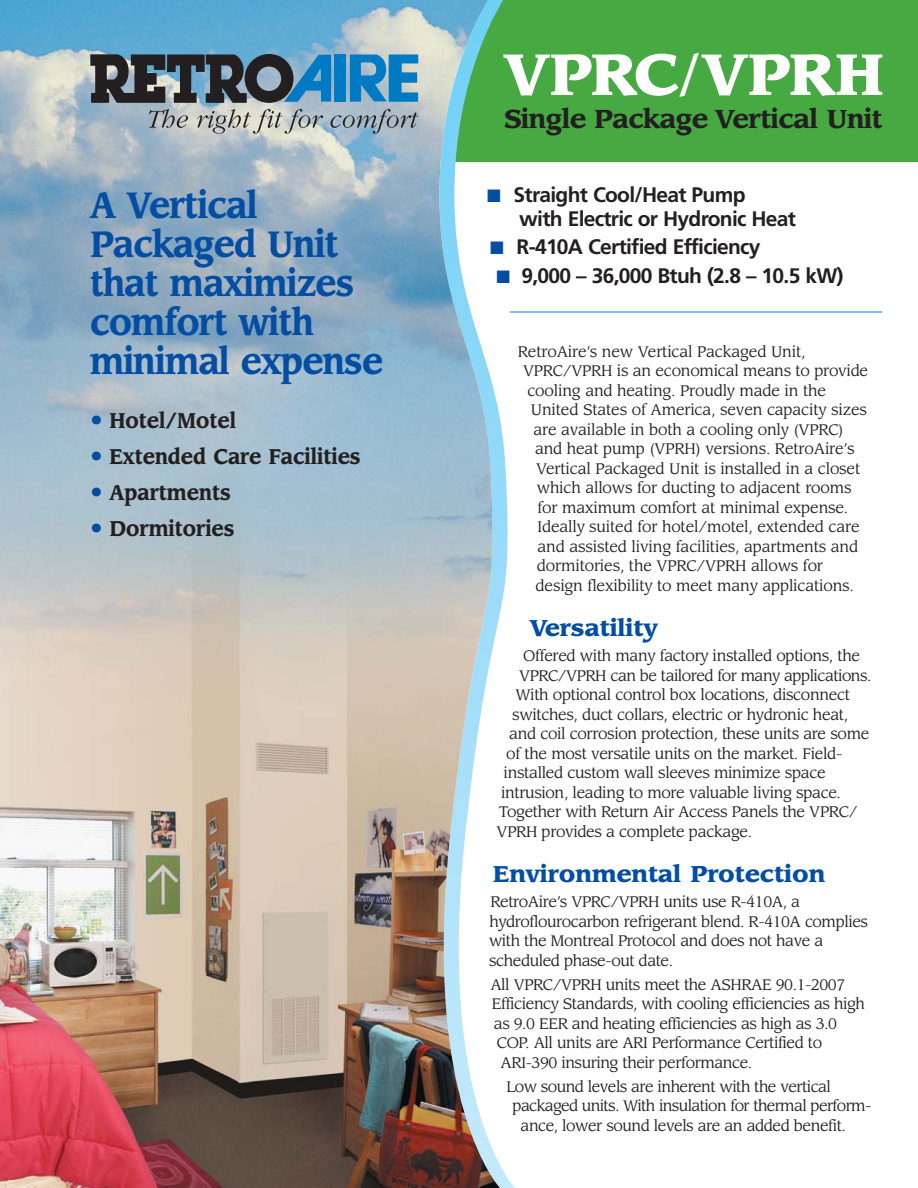
<style>
.page{position:relative;width:918px;height:1188px;background:#fff}
.page>*{position:absolute;margin:0;border:0;box-sizing:border-box;transform-origin:0 0}
.t1{font:900 57px "Leawood";letter-spacing:-.01em;color:#fff}
.t2{font:700 36px/39px "Leawood";letter-spacing:-.02em;color:#034ea2;scale:.9 1}
.t3{font:700 25.5px "Leawood";letter-spacing:-.02em;color:#231f20}
.t4{font:900 22.5px "Leawood";color:#034ea2}
.t5{font:700 21px/24px "Frutiger";letter-spacing:-.035em;color:#231f20}
.t6{font:700 21px "Leawood";color:#231f20;scale:.9 1}
.t7{font:15px/19.5px "Leawood";letter-spacing:-.025em;color:#231f20}
.s1{font-size:25.5px;color:#034ea2}
.s2{font-weight:700}
.s3{color:#034ea2}
</style>
<div class="page">
<div style="left:0;top:0;width:918px;height:162px;background:#47a942"></div>
<hr style="left:510px;top:312px;width:372px;height:1px;background:#0079c1">
<img style="left:0;top:0;width:512px;height:1188px">
<img style="left:422px;top:0;width:78px;height:1188px">
<svg style="left:149px;top:109px;width:39px;height:19px"></svg>
<svg style="left:197px;top:109px;width:126px;height:25px;background:#b5b8b3"></svg>
<svg style="left:330px;top:109px;width:88px;height:25px;background:#93a3b0"></svg>
<div style="left:335px;top:55px;width:11px;height:47px;background:#007ac2"></div>
<svg style="left:90px;top:54px;width:241px;height:49px;background:#485d6a"></svg>
<svg style="left:350px;top:55px;width:68px;height:47px;background:#3690c4"></svg>
<h2 class="t2" style="left:90px;top:189px;width:327px">A Vertical<br>Packaged Unit that maximizes comfort with minimal expense</h2>
<h3 class="t6" style="left:90px;top:411px;width:164px"><span class="s1">•</span> Hotel/Motel</h3>
<h3 class="t6" style="left:90px;top:447px;width:302px"><span class="s1">•</span> Extended Care Facilities</h3>
<h3 class="t6" style="left:90px;top:483px;width:158px"><span class="s1">•</span> Apartments</h3>
<h3 class="t6" style="left:90px;top:519px;width:162px"><span class="s1">•</span> Dormitories</h3>
<h1 class="t1" style="left:504px;top:49px;width:381px">VPRC<span class="s2">/</span>VPRH</h1>
<h3 class="t3" style="left:504px;top:108px;width:380px">Single Package Vertical Unit</h3>
<h3 class="t5" style="left:519px;top:184px;width:278px;text-indent:-32px"><span class="s3">■</span> Straight Cool/Heat Pump<br>with Electric or Hydronic Heat</h3>
<h3 class="t5" style="left:490px;top:237px;width:272px"><span class="s3">■</span> R-410A Certified Efficiency</h3>
<h3 class="t5" style="left:496px;top:265px;width:349px"><span class="s3">■</span> 9,000 – 36,000 Btuh (2.8 – 10.5 kW)</h3>
<p class="t7" style="left:518px;top:343px;width:289px">RetroAire’s new Vertical Packaged Unit,</p>
<p class="t7" style="left:523px;top:363px;width:347px">VPRC/VPRH is an economical means to provide</p>
<p class="t7" style="left:527px;top:382px;width:300px">cooling and heating. Proudly made in the</p>
<p class="t7" style="left:531px;top:402px;width:338px">United States of America, seven capacity sizes</p>
<p class="t7" style="left:533px;top:421px;width:312px">are available in both a cooling only (VPRC)</p>
<p class="t7" style="left:535px;top:441px;width:321px">and heat pump (VPRH) versions. RetroAire’s</p>
<p class="t7" style="left:536px;top:460px;width:326px">Vertical Packaged Unit is installed in a closet</p>
<p class="t7" style="left:537px;top:480px;width:316px">which allows for ducting to adjacent rooms</p>
<p class="t7" style="left:537px;top:499px;width:312px">for maximum comfort at minimal expense.</p>
<p class="t7" style="left:538px;top:519px;width:324px">Ideally suited for hotel/motel, extended care</p>
<p class="t7" style="left:538px;top:538px;width:322px">and assisted living facilities, apartments and</p>
<p class="t7" style="left:537px;top:558px;width:288px">dormitories, the VPRC/VPRH allows for</p>
<p class="t7" style="left:536px;top:577px;width:320px">design flexibility to meet many applications.</p>
<h3 class="t4" style="left:530px;top:618px;width:129px">Versatility</h3>
<p class="t7" style="left:523px;top:648px;width:338px">Offered with many factory installed options, the</p>
<p class="t7" style="left:519px;top:667px;width:354px">VPRC/VPRH can be tailored for many applications.</p>
<p class="t7" style="left:516px;top:687px;width:336px">With optional control box locations, disconnect</p>
<p class="t7" style="left:512px;top:706px;width:337px">switches, duct collars, electric or hydronic heat,</p>
<p class="t7" style="left:509px;top:726px;width:362px">and coil corrosion protection, these units are some</p>
<p class="t7" style="left:506px;top:745px;width:338px">of the most versatile units on the market. Field-</p>
<p class="t7" style="left:504px;top:765px;width:324px">installed custom wall sleeves minimize space</p>
<p class="t7" style="left:501px;top:784px;width:341px">intrusion, leading to more valuable living space.</p>
<p class="t7" style="left:499px;top:804px;width:360px">Together with Return Air Access Panels the VPRC/</p>
<p class="t7" style="left:497px;top:823px;width:257px">VPRH provides a complete package.</p>
<h3 class="t4" style="left:493px;top:864px;width:334px">Environmental Protection</h3>
<p class="t7" style="left:489px;top:894px;width:381px">RetroAire’s VPRC/VPRH units use R-410A, a hydroflourocarbon refrigerant blend. R-410A complies with the Montreal Protocol and does not have a scheduled phase-out date.</p>
<p class="t7" style="left:490px;top:976px;width:356px">All VPRC/VPRH units meet the ASHRAE 90.1-2007</p>
<p class="t7" style="left:492px;top:996px;width:375px">Efficiency Standards, with cooling efficiencies as high</p>
<p class="t7" style="left:494px;top:1015px;width:345px">as 9.0 EER and heating efficiencies as high as 3.0</p>
<p class="t7" style="left:497px;top:1035px;width:327px">COP. All units are ARI Performance Certified to</p>
<p class="t7" style="left:501px;top:1054px;width:253px">ARI-390 insuring their performance.</p>
<p class="t7" style="left:506px;top:1078px;width:326px">Low sound levels are inherent with the vertical</p>
<p class="t7" style="left:513px;top:1098px;width:360px">packaged units. With insulation for thermal perform-</p>
<p class="t7" style="left:521px;top:1117px;width:327px">ance, lower sound levels are an added benefit.</p>
</div>
